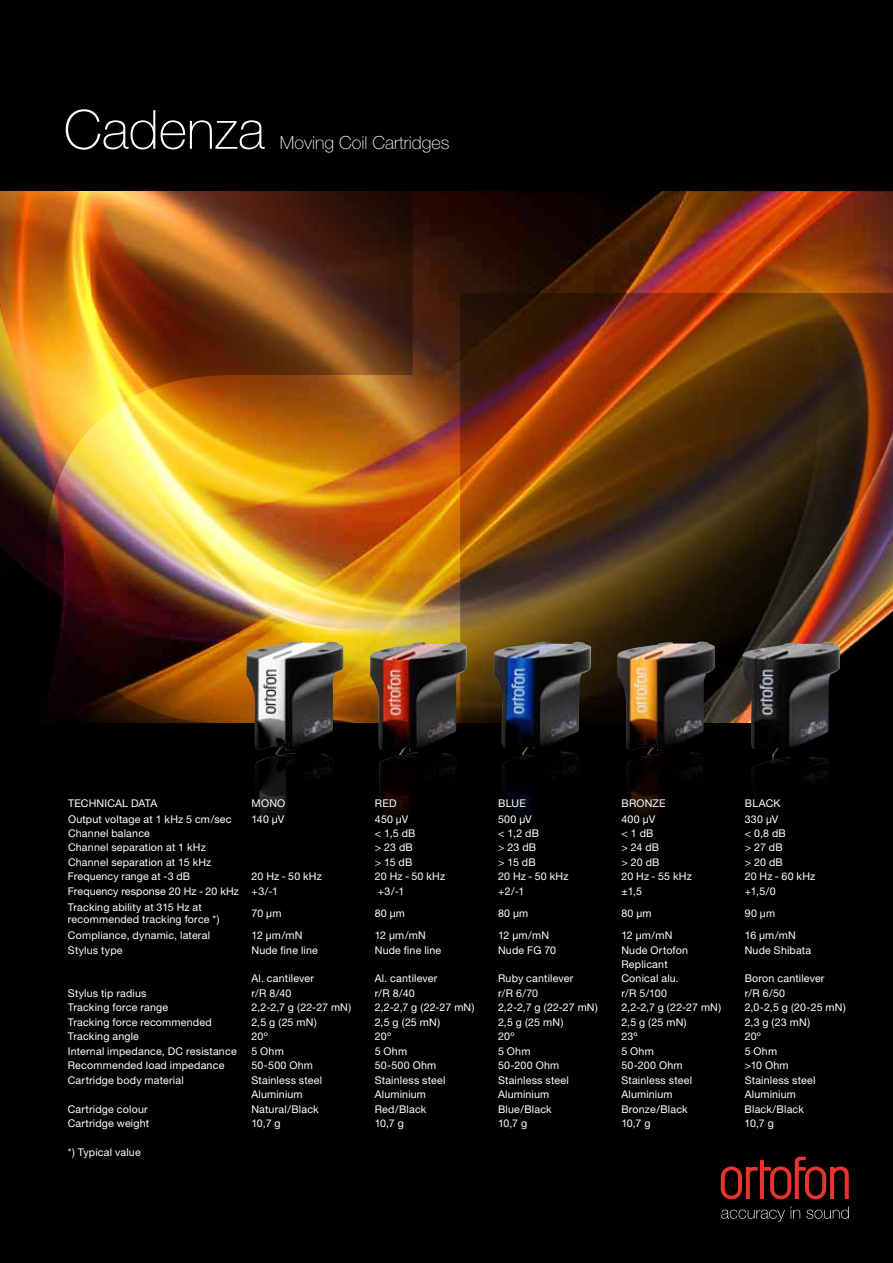
<style>
.page{position:relative;width:893px;height:1263px;background:#000}
.page>*{position:absolute;margin:0;border:0;box-sizing:border-box;transform-origin:0 0}
.t1{font:100 54px "Helvetica Neue";color:#fff}
.t2{font:100 18px "Helvetica Neue";color:#fff}
.t3{font:10.65px/12.8px "Helvetica Neue";letter-spacing:.015em;color:#fff}
</style>
<div class="page">
<img style="left:0;top:191px;width:46px;height:396px">
<img style="left:46px;top:191px;width:847px;height:532px">
<svg style="left:721px;top:1157px;width:128px;height:42px"></svg>
<svg style="left:721px;top:1210px;width:64px;height:12px"></svg>
<svg style="left:791px;top:1206px;width:9px;height:12px"></svg>
<svg style="left:806px;top:1206px;width:43px;height:13px"></svg>
<img style="left:742px;top:642px;width:98px;height:114px">
<img style="left:751px;top:756px;width:77px;height:59px">
<img style="left:617px;top:642px;width:99px;height:109px">
<img style="left:626px;top:751px;width:78px;height:67px">
<img style="left:493px;top:640px;width:98px;height:111px">
<img style="left:502px;top:751px;width:77px;height:64px">
<img style="left:370px;top:642px;width:98px;height:109px">
<img style="left:379px;top:751px;width:76px;height:65px">
<img style="left:246px;top:641px;width:98px;height:110px">
<img style="left:255px;top:751px;width:78px;height:68px">
<h1 class="t1" style="left:64px;top:99px;width:203px">Cadenza</h1>
<h2 class="t2" style="left:280px;top:132px;width:171px">Moving Coil Cartridges</h2>
<p class="t3" style="left:68px;top:796px;width:91px">Technical Data</p>
<p class="t3" style="left:252px;top:796px;width:35px">Mono</p>
<p class="t3" style="left:375px;top:796px;width:22px">Red</p>
<p class="t3" style="left:498px;top:796px;width:29px">Blue</p>
<p class="t3" style="left:622px;top:796px;width:46px">Bronze</p>
<p class="t3" style="left:745px;top:796px;width:37px">Black</p>
<p class="t3" style="left:68px;top:812px;width:165px">Output voltage at 1 kHz 5 cm/sec</p>
<p class="t3" style="left:252px;top:812px;width:34px">140 μV</p>
<p class="t3" style="left:375px;top:812px;width:35px">450 μV</p>
<p class="t3" style="left:498px;top:812px;width:35px">500 μV</p>
<p class="t3" style="left:621px;top:812px;width:35px">400 μV</p>
<p class="t3" style="left:745px;top:812px;width:35px">330 μV</p>
<p class="t3" style="left:68px;top:827px;width:84px">Channel balance</p>
<p class="t3" style="left:375px;top:827px;width:42px">&lt; 1,5 dB</p>
<p class="t3" style="left:498px;top:827px;width:42px">&lt; 1,2 dB</p>
<p class="t3" style="left:621px;top:827px;width:34px">&lt; 1 dB</p>
<p class="t3" style="left:745px;top:827px;width:43px">&lt; 0,8 dB</p>
<p class="t3" style="left:68px;top:841px;width:139px">Channel separation at 1 kHz</p>
<p class="t3" style="left:375px;top:841px;width:39px">&gt; 23 dB</p>
<p class="t3" style="left:498px;top:841px;width:39px">&gt; 23 dB</p>
<p class="t3" style="left:621px;top:841px;width:39px">&gt; 24 dB</p>
<p class="t3" style="left:745px;top:841px;width:39px">&gt; 27 dB</p>
<p class="t3" style="left:68px;top:856px;width:145px">Channel separation at 15 kHz</p>
<p class="t3" style="left:375px;top:856px;width:39px">&gt; 15 dB</p>
<p class="t3" style="left:498px;top:856px;width:39px">&gt; 15 dB</p>
<p class="t3" style="left:621px;top:856px;width:39px">&gt; 20 dB</p>
<p class="t3" style="left:745px;top:856px;width:39px">&gt; 20 dB</p>
<p class="t3" style="left:68px;top:870px;width:124px">Frequency range at -3 dB</p>
<p class="t3" style="left:252px;top:870px;width:72px">20 Hz - 50 kHz</p>
<p class="t3" style="left:375px;top:870px;width:72px">20 Hz - 50 kHz</p>
<p class="t3" style="left:498px;top:870px;width:72px">20 Hz - 50 kHz</p>
<p class="t3" style="left:621px;top:870px;width:72px">20 Hz - 55 kHz</p>
<p class="t3" style="left:745px;top:870px;width:72px">20 Hz - 60 kHz</p>
<p class="t3" style="left:68px;top:884px;width:212px">Frequency response 20 Hz - 20 kHz +3/-1</p>
<p class="t3" style="left:378px;top:884px;width:28px">+3/-1</p>
<p class="t3" style="left:498px;top:884px;width:28px">+2/-1</p>
<p class="t3" style="left:621px;top:884px;width:22px">±1,5</p>
<p class="t3" style="left:745px;top:884px;width:32px">+1,5/0</p>
<p class="t3" style="left:68px;top:900px;width:153px">Tracking ability at 315 Hz at recommended tracking force *)</p>
<p class="t3" style="left:251px;top:907px;width:31px">70 μm</p>
<p class="t3" style="left:375px;top:907px;width:32px">80 μm</p>
<p class="t3" style="left:498px;top:907px;width:32px">80 μm</p>
<p class="t3" style="left:621px;top:907px;width:32px">80 μm</p>
<p class="t3" style="left:745px;top:907px;width:32px">90 μm</p>
<p class="t3" style="left:68px;top:929px;width:144px">Compliance, dynamic, lateral</p>
<p class="t3" style="left:251px;top:929px;width:51px">12 μm/mN</p>
<p class="t3" style="left:375px;top:929px;width:51px">12 μm/mN</p>
<p class="t3" style="left:498px;top:929px;width:51px">12 μm/mN</p>
<p class="t3" style="left:621px;top:929px;width:51px">12 μm/mN</p>
<p class="t3" style="left:745px;top:929px;width:51px">16 μm/mN</p>
<p class="t3" style="left:68px;top:943px;width:56px">Stylus type</p>
<p class="t3" style="left:251px;top:943px;width:68px">Nude fine line</p>
<p class="t3" style="left:375px;top:943px;width:68px">Nude fine line</p>
<p class="t3" style="left:498px;top:943px;width:60px">Nude FG 70</p>
<p class="t3" style="left:621px;top:943px;width:68px">Nude Ortofon</p>
<p class="t3" style="left:745px;top:943px;width:68px">Nude Shibata</p>
<p class="t3" style="left:621px;top:958px;width:48px">Replicant</p>
<p class="t3" style="left:251px;top:972px;width:64px">Al. cantilever</p>
<p class="t3" style="left:375px;top:972px;width:64px">Al. cantilever</p>
<p class="t3" style="left:498px;top:972px;width:77px">Ruby cantilever</p>
<p class="t3" style="left:621px;top:972px;width:59px">Conical alu.</p>
<p class="t3" style="left:745px;top:972px;width:81px">Boron cantilever</p>
<p class="t3" style="left:68px;top:986px;width:80px">Stylus tip radius</p>
<p class="t3" style="left:251px;top:986px;width:42px">r/R 8/40</p>
<p class="t3" style="left:375px;top:986px;width:42px">r/R 8/40</p>
<p class="t3" style="left:498px;top:986px;width:42px">r/R 6/70</p>
<p class="t3" style="left:621px;top:986px;width:47px">r/R 5/100</p>
<p class="t3" style="left:745px;top:986px;width:42px">r/R 6/50</p>
<p class="t3" style="left:68px;top:1001px;width:102px">Tracking force range</p>
<p class="t3" style="left:251px;top:1001px;width:101px">2,2-2,7 g (22-27 mN)</p>
<p class="t3" style="left:375px;top:1001px;width:101px">2,2-2,7 g (22-27 mN)</p>
<p class="t3" style="left:498px;top:1001px;width:101px">2,2-2,7 g (22-27 mN)</p>
<p class="t3" style="left:621px;top:1001px;width:101px">2,2-2,7 g (22-27 mN)</p>
<p class="t3" style="left:745px;top:1001px;width:103px">2,0-2,5 g (20-25 mN)</p>
<p class="t3" style="left:68px;top:1015px;width:145px">Tracking force recommended</p>
<p class="t3" style="left:251px;top:1015px;width:67px">2,5 g (25 mN)</p>
<p class="t3" style="left:375px;top:1015px;width:67px">2,5 g (25 mN)</p>
<p class="t3" style="left:498px;top:1015px;width:67px">2,5 g (25 mN)</p>
<p class="t3" style="left:621px;top:1015px;width:67px">2,5 g (25 mN)</p>
<p class="t3" style="left:745px;top:1015px;width:67px">2,3 g (23 mN)</p>
<p class="t3" style="left:68px;top:1030px;width:73px">Tracking angle</p>
<p class="t3" style="left:251px;top:1030px;width:18px">20º</p>
<p class="t3" style="left:375px;top:1030px;width:18px">20º</p>
<p class="t3" style="left:498px;top:1030px;width:18px">20º</p>
<p class="t3" style="left:621px;top:1030px;width:18px">23º</p>
<p class="t3" style="left:745px;top:1030px;width:18px">20º</p>
<p class="t3" style="left:68px;top:1044px;width:170px">I nternal impedance, DC resistance</p>
<p class="t3" style="left:251px;top:1044px;width:34px">5 Ohm</p>
<p class="t3" style="left:375px;top:1044px;width:34px">5 Ohm</p>
<p class="t3" style="left:498px;top:1044px;width:34px">5 Ohm</p>
<p class="t3" style="left:621px;top:1044px;width:34px">5 Ohm</p>
<p class="t3" style="left:745px;top:1044px;width:34px">5 Ohm</p>
<p class="t3" style="left:68px;top:1059px;width:158px">Recommended load impedance</p>
<p class="t3" style="left:251px;top:1059px;width:63px">50-500 Ohm</p>
<p class="t3" style="left:375px;top:1059px;width:63px">50-500 Ohm</p>
<p class="t3" style="left:498px;top:1059px;width:63px">50-200 Ohm</p>
<p class="t3" style="left:621px;top:1059px;width:63px">50-200 Ohm</p>
<p class="t3" style="left:745px;top:1059px;width:46px">&gt;10 Ohm</p>
<p class="t3" style="left:68px;top:1073px;width:117px">Cartridge body material</p>
<p class="t3" style="left:251px;top:1073px;width:72px">Stainless steel</p>
<p class="t3" style="left:375px;top:1073px;width:72px">Stainless steel</p>
<p class="t3" style="left:498px;top:1073px;width:72px">Stainless steel</p>
<p class="t3" style="left:621px;top:1073px;width:72px">Stainless steel</p>
<p class="t3" style="left:745px;top:1073px;width:72px">Stainless steel</p>
<p class="t3" style="left:251px;top:1088px;width:53px">Aluminium</p>
<p class="t3" style="left:375px;top:1088px;width:53px">Aluminium</p>
<p class="t3" style="left:498px;top:1088px;width:53px">Aluminium</p>
<p class="t3" style="left:621px;top:1088px;width:53px">Aluminium</p>
<p class="t3" style="left:745px;top:1088px;width:53px">Aluminium</p>
<p class="t3" style="left:68px;top:1102px;width:81px">Cartridge colour</p>
<p class="t3" style="left:251px;top:1102px;width:69px">Natural/Black</p>
<p class="t3" style="left:375px;top:1102px;width:53px">Red/Black</p>
<p class="t3" style="left:498px;top:1102px;width:55px">Blue/Black</p>
<p class="t3" style="left:621px;top:1102px;width:68px">Bronze/Black</p>
<p class="t3" style="left:745px;top:1102px;width:61px">Black/Black</p>
<p class="t3" style="left:68px;top:1117px;width:83px">Cartridge weight</p>
<p class="t3" style="left:251px;top:1117px;width:31px">10,7 g</p>
<p class="t3" style="left:375px;top:1117px;width:31px">10,7 g</p>
<p class="t3" style="left:498px;top:1117px;width:31px">10,7 g</p>
<p class="t3" style="left:621px;top:1117px;width:31px">10,7 g</p>
<p class="t3" style="left:745px;top:1117px;width:31px">10,7 g</p>
<p class="t3" style="left:68px;top:1145px;width:74px">*) Typical value</p>
</div>
